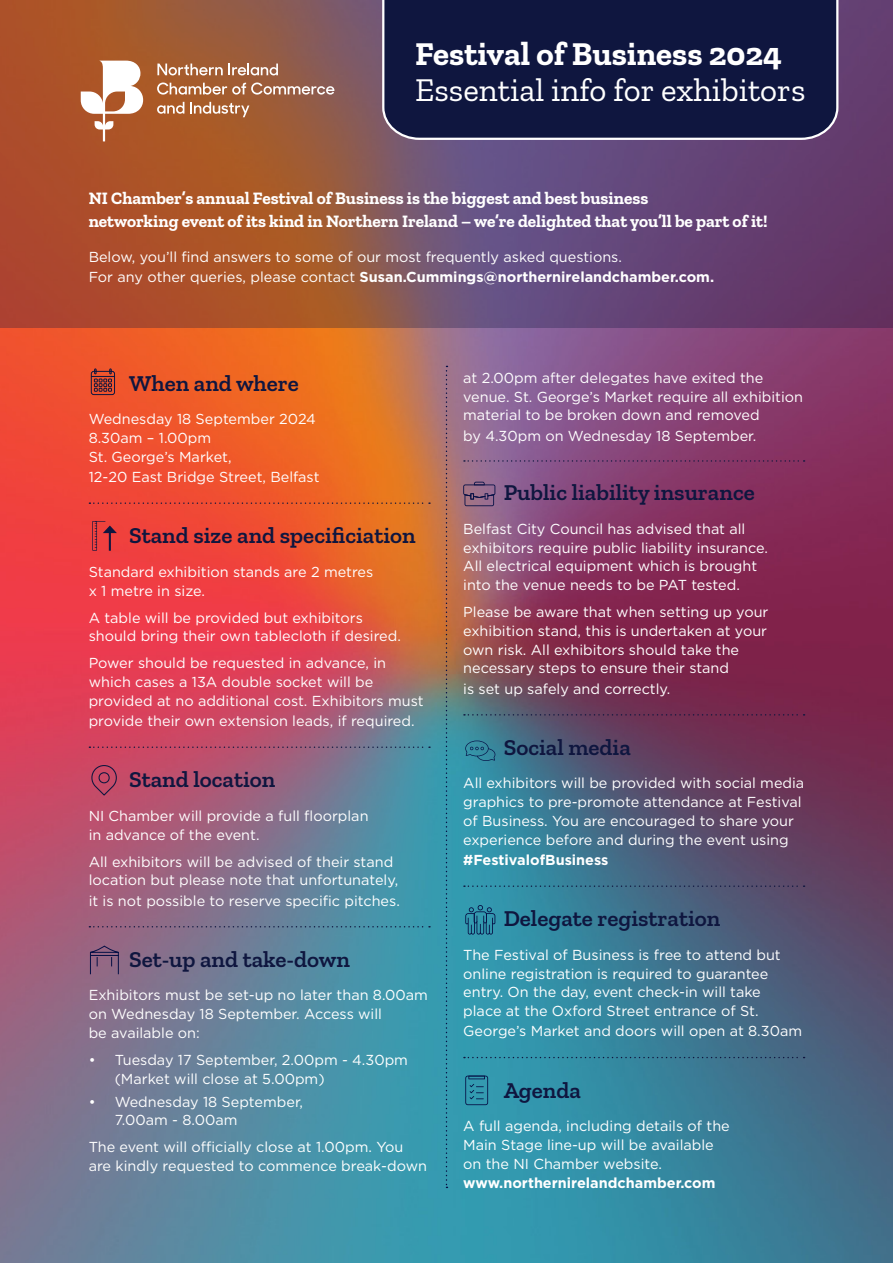
<style>
.page{position:relative;width:893px;height:1263px;background:#fff}
.page>*{position:absolute;margin:0;border:0;box-sizing:border-box;transform-origin:0 0}
.t1{font:33px "Zilla Slab";color:#fff}
.t2{font:700 33px "Zilla Slab";color:#fff}
.t3{font:600 23.1px "Zilla Slab";color:#0f163f}
.t4{font:700 17.4px/23.1px "Zilla Slab";color:#fff}
.t5{font:14.4px/18.8px "Gotham";color:#fff}
.t6{font:700 14.4px "Gotham";color:#fff}
.s1{font-weight:700}
</style>
<div class="page">
<img style="left:0;top:327px;width:893px;height:936px">
<svg style="left:0;top:0;width:893px;height:327px;background:#874e52"></svg>
<div style="left:381px;top:0;width:459px;height:141px;background:#0f163f"></div>
<svg style="left:81px;top:61px;width:62px;height:80px"></svg>
<svg style="left:157px;top:64px;width:66px;height:11px"></svg>
<svg style="left:229px;top:64px;width:49px;height:11px"></svg>
<svg style="left:157px;top:83px;width:177px;height:12px"></svg>
<svg style="left:157px;top:102px;width:27px;height:12px"></svg>
<svg style="left:190px;top:102px;width:59px;height:15px"></svg>
<svg style="left:89px;top:502px;width:341px;height:2px"></svg>
<svg style="left:89px;top:746px;width:341px;height:2px"></svg>
<svg style="left:89px;top:926px;width:341px;height:1px"></svg>
<svg style="left:464px;top:460px;width:341px;height:2px"></svg>
<svg style="left:464px;top:714px;width:341px;height:1px"></svg>
<svg style="left:464px;top:885px;width:341px;height:2px"></svg>
<svg style="left:464px;top:1057px;width:341px;height:1px"></svg>
<svg style="left:90px;top:946px;width:29px;height:29px"></svg>
<svg style="left:465px;top:905px;width:30px;height:29px"></svg>
<svg style="left:465px;top:1075px;width:23px;height:30px"></svg>
<svg style="left:92px;top:521px;width:25px;height:30px"></svg>
<svg style="left:90px;top:368px;width:25px;height:27px"></svg>
<svg style="left:89px;top:764px;width:30px;height:32px"></svg>
<svg style="left:465px;top:740px;width:30px;height:21px"></svg>
<svg style="left:463px;top:482px;width:32px;height:24px"></svg>
<svg style="left:446px;top:366px;width:1px;height:822px"></svg>
<p class="t2" style="left:415px;top:35px;width:369px">Festival of Business 2024</p>
<p class="t1" style="left:415px;top:72px;width:392px">Essential info for exhibitors</p>
<p class="t4" style="left:89px;top:186px;width:680px">NI Chamber’s annual Festival of Business is the biggest and best business<br>networking event of its kind in Northern Ireland – we’re delighted that you’ll be part of it!</p>
<p class="t5" style="left:89px;top:246px;width:627px;line-height:20.2px">Below, you’ll find answers to some of our most frequently asked questions.<br>For any other queries, please contact <span class="s1">Susan.Cummings@northernirelandchamber.com.</span></p>
<p class="t3" style="left:129px;top:370px;width:171px">When and where</p>
<p class="t5" style="left:89px;top:409px;width:229px">Wednesday 18 September 2024<br>8.30am – 1.00pm<br>St. George’s Market,</p>
<p class="t5" style="left:89px;top:467px;width:232px">12-20 East Bridge Street, Belfast</p>
<p class="t3" style="left:129px;top:522px;width:288px">Stand size and specificiation</p>
<p class="t5" style="left:89px;top:562px;width:286px">Standard exhibition stands are 2 metres x 1 metre in size.</p>
<p class="t5" style="left:89px;top:608px;width:314px">A table will be provided but exhibitors should bring their own tablecloth if desired.</p>
<p class="t5" style="left:89px;top:653px;width:336px">Power should be requested in advance, in which cases a 13A double socket will be provided at no additional cost. Exhibitors must</p>
<p class="t5" style="left:89px;top:711px;width:327px">provide their own extension leads, if required.</p>
<p class="t3" style="left:129px;top:766px;width:148px">Stand location</p>
<p class="t5" style="left:89px;top:806px;width:281px">NI Chamber will provide a full floorplan in advance of the event.</p>
<p class="t5" style="left:89px;top:852px;width:311px">All exhibitors will be advised of their stand location but please note that unfortunately,</p>
<p class="t5" style="left:89px;top:891px;width:313px">it is not possible to reserve specific pitches.</p>
<p class="t3" style="left:129px;top:946px;width:222px">Set-up and take-down</p>
<p class="t5" style="left:89px;top:986px;width:341px">Exhibitors must be set-up no later than 8.00am on Wednesday 18 September. Access will<br>be available on:</p>
<p class="t5" style="left:115px;top:1050px;width:295px;text-indent:-26px">• Tuesday 17 September, 2.00pm - 4.30pm (Market will close at 5.00pm)</p>
<p class="t5" style="left:115px;top:1092px;width:190px;text-indent:-26px">• Wednesday 18 September,<br>7.00am - 8.00am</p>
<p class="t5" style="left:89px;top:1137px;width:340px">The event will officially close at 1.00pm. You are kindly requested to commence break-down</p>
<p class="t5" style="left:463px;top:368px;width:341px">at 2.00pm after delegates have exited the venue. St. George’s Market require all exhibition material to be broken down and removed</p>
<p class="t5" style="left:463px;top:426px;width:295px">by 4.30pm on Wednesday 18 September.</p>
<p class="t3" style="left:504px;top:479px;width:253px">Public liability insurance</p>
<p class="t5" style="left:463px;top:519px;width:306px">Belfast City Council has advised that all exhibitors require public liability insurance.<br>All electrical equipment which is brought into the venue needs to be PAT tested.</p>
<p class="t5" style="left:463px;top:602px;width:307px">Please be aware that when setting up your exhibition stand, this is undertaken at your own risk. All exhibitors should take the necessary steps to ensure their stand</p>
<p class="t5" style="left:463px;top:679px;width:209px">is set up safely and correctly.</p>
<p class="t3" style="left:504px;top:734px;width:129px">Social media</p>
<p class="t5" style="left:463px;top:774px;width:343px">All exhibitors will be provided with social media graphics to pre-promote attendance at Festival of Business. You are encouraged to share your experience before and during the event using</p>
<p class="t6" style="left:463px;top:850px;width:147px">#FestivalofBusiness</p>
<p class="t3" style="left:504px;top:905px;width:218px">Delegate registration</p>
<p class="t5" style="left:463px;top:945px;width:319px">The Festival of Business is free to attend but online registration is required to guarantee entry. On the day, event check-in will take place at the Oxford Street entrance of St.</p>
<p class="t5" style="left:463px;top:1021px;width:340px">George’s Market and doors will open at 8.30am</p>
<p class="t3" style="left:504px;top:1077px;width:79px">Agenda</p>
<p class="t5" style="left:463px;top:1116px;width:268px">A full agenda, including details of the Main Stage line-up will be available on the NI Chamber website. <span class="s1">www.northernirelandchamber.com</span></p>
</div>
